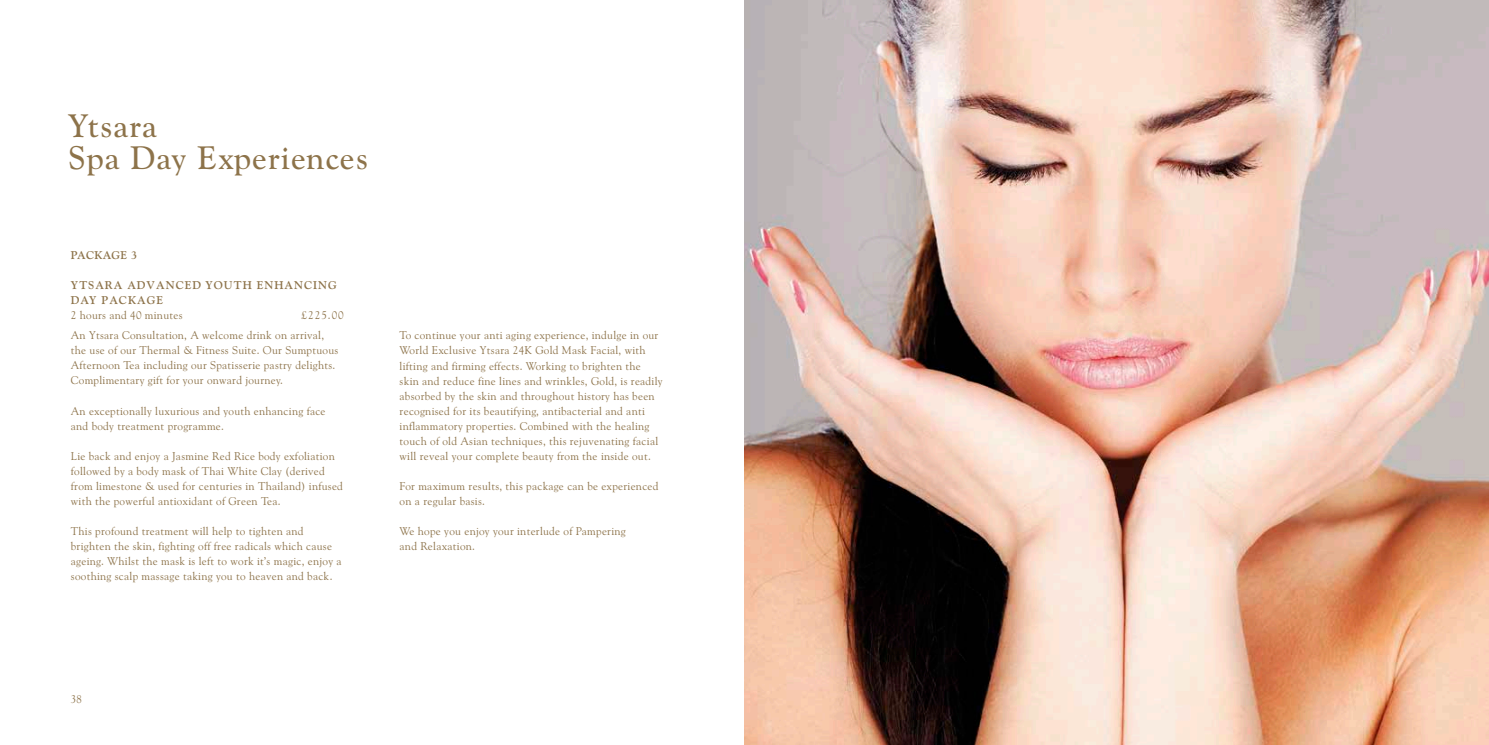
<style>
.page{position:relative;width:1489px;height:745px;background:#fff}
.page>*{position:absolute;margin:0;border:0;box-sizing:border-box;transform-origin:0 0}
.t1{font:32.5px/32.5px "Goudy Catalogue BT";letter-spacing:.035em;color:#8d734a}
.t2{font:11.25px/15px "Goudy Old Style BT";letter-spacing:.025em;color:#8d734a}
.t3{font:700 11.25px/15px "Goudy Old Style BT";letter-spacing:.09em;color:#8d734a}
.t4{font:700 11.25px "Goudy Old Style BT";letter-spacing:.02em;color:#8d734a}
</style>
<div class="page">
<img style="left:744px;top:0;width:744px;height:744px">
<h1 class="t1" style="left:68px;top:108px;width:301px">Ytsara<br>Spa Day Experiences</h1>
<p class="t4" style="left:71px;top:248px;width:68px">PACKAGE 3</p>
<p class="t3" style="left:71px;top:277px;width:267px">YTSARA ADVANCED YOUTH ENHANCING<br>DAY PACKAGE</p>
<p class="t2" style="left:71px;top:307px;width:113px">2 hours and 40 minutes</p>
<p class="t2" style="left:71px;top:305px;width:274px;line-height:20px;text-indent:231px">£225.00<br>An Ytsara Consultation, A welcome drink on arrival,</p>
<p class="t2" style="left:71px;top:342px;width:269px">the use of our Thermal &amp; Fitness Suite. Our Sumptuous<br>Afternoon Tea including our Spatisserie pastry delights.<br>Complimentary gift for your onward journey.</p>
<p class="t2" style="left:71px;top:402px;width:256px">An exceptionally luxurious and youth enhancing face and body treatment programme.</p>
<p class="t2" style="left:71px;top:447px;width:273px">Lie back and enjoy a Jasmine Red Rice body exfoliation followed by a body mask of Thai White Clay (derived from limestone &amp; used for centuries in Thailand) infused with the powerful antioxidant of Green Tea.</p>
<p class="t2" style="left:71px;top:522px;width:272px">This profound treatment will help to tighten and brighten the skin, fighting off free radicals which cause ageing. Whilst the mask is left to work it’s magic, enjoy a soothing scalp massage taking you to heaven and back.</p>
<p class="t2" style="left:399px;top:327px;width:264px">To continue your anti aging experience, indulge in our World Exclusive Ytsara 24K Gold Mask Facial, with lifting and firming effects. Working to brighten the skin and reduce fine lines and wrinkles, Gold, is readily absorbed by the skin and throughout history has been recognised for its beautifying, antibacterial and anti inflammatory properties. Combined with the healing touch of old Asian techniques, this rejuvenating facial will reveal your complete beauty from the inside out.</p>
<p class="t2" style="left:399px;top:477px;width:260px">For maximum results, this package can be experienced on a regular basis.</p>
<p class="t2" style="left:399px;top:522px;width:228px">We hope you enjoy your interlude of Pampering and Relaxation.</p>
<p class="t2" style="left:71px;top:691px;width:13px">38</p>
</div>
